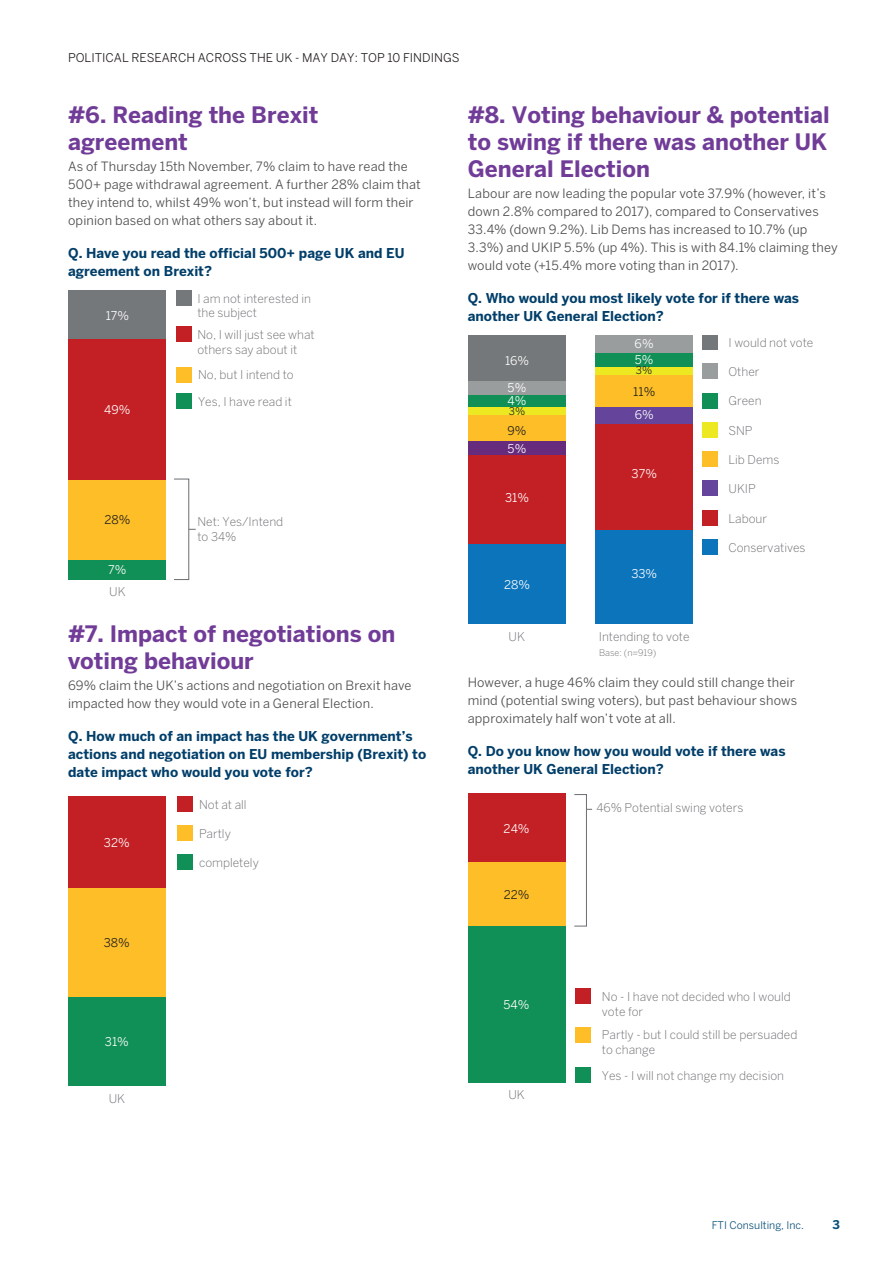
<style>
.page{position:relative;width:893px;height:1263px;background:#fff}
.page>*{position:absolute;margin:0;border:0;box-sizing:border-box;transform-origin:0 0}
.First_subhead{font:700 22.5px/27px "Benton Sans";color:#713c98}
.Graph_Title{font:700 13.5px/18px "Benton Sans";color:#003e69}
.Body_text{font:12.75px/18px "Benton Sans";letter-spacing:.01em;color:#4b4c4d}
.t1{font:300 12px/14.4px "Benton Sans";color:#6c6d70}
.Running_Head{font:12px "Benton Sans";color:#231f20}
.t2{font:12px "Benton Sans";letter-spacing:.005em;color:#fff}
.Folio{font:700 12px "Benton Sans";color:#0a5079}
.Folio-2{font:10.5px "Benton Sans";color:#0a5079}
.t3{font:10.5px "Benton Sans";color:#231f20}
.t4{font:300 9px "Benton Sans";color:#6c6d70}
</style>
<div class="page">
<div style="left:176px;top:290px;width:15px;height:16px;background:#75787a"></div>
<div style="left:176px;top:327px;width:15px;height:15px;background:#c22025"></div>
<div style="left:177px;top:367px;width:15px;height:15px;background:#fdbe28"></div>
<div style="left:177px;top:394px;width:15px;height:15px;background:#108f56"></div>
<div style="left:69px;top:559px;width:97px;height:20px;background:#108f56"></div>
<div style="left:69px;top:479px;width:97px;height:80px;background:#fdbe28"></div>
<div style="left:69px;top:339px;width:97px;height:140px;background:#c22025"></div>
<div style="left:69px;top:290px;width:97px;height:49px;background:#75787a"></div>
<div style="left:174px;top:479px;width:15px;height:101px;border:1px solid #6c6d70"></div>
<div style="left:178px;top:797px;width:15px;height:15px;background:#c22025"></div>
<div style="left:178px;top:825px;width:15px;height:16px;background:#fdbe28"></div>
<div style="left:178px;top:854px;width:15px;height:15px;background:#108f56"></div>
<div style="left:68px;top:997px;width:98px;height:88px;background:#108f56"></div>
<div style="left:68px;top:888px;width:98px;height:109px;background:#fdbe28"></div>
<div style="left:68px;top:797px;width:98px;height:91px;background:#c22025"></div>
<div style="left:702px;top:335px;width:15px;height:15px;background:#75787a"></div>
<div style="left:702px;top:364px;width:15px;height:15px;background:#9a9d9e"></div>
<div style="left:702px;top:393px;width:15px;height:15px;background:#108f56"></div>
<div style="left:702px;top:422px;width:15px;height:16px;background:#ece822"></div>
<div style="left:702px;top:451px;width:15px;height:16px;background:#fdbe28"></div>
<div style="left:702px;top:481px;width:15px;height:15px;background:#65449b"></div>
<div style="left:702px;top:510px;width:15px;height:15px;background:#c22025"></div>
<div style="left:702px;top:539px;width:15px;height:16px;background:#0b74bb"></div>
<div style="left:468px;top:544px;width:98px;height:80px;background:#0b74bb"></div>
<div style="left:468px;top:455px;width:98px;height:89px;background:#c22025"></div>
<div style="left:468px;top:441px;width:98px;height:14px;background:#662b7c"></div>
<div style="left:468px;top:415px;width:98px;height:26px;background:#fdbe28"></div>
<div style="left:468px;top:406px;width:98px;height:9px;background:#ece822"></div>
<div style="left:468px;top:395px;width:98px;height:11px;background:#108f56"></div>
<div style="left:468px;top:381px;width:98px;height:14px;background:#9a9d9e"></div>
<div style="left:468px;top:335px;width:98px;height:46px;background:#75787a"></div>
<div style="left:595px;top:530px;width:98px;height:94px;background:#0b74bb"></div>
<div style="left:595px;top:424px;width:98px;height:106px;background:#c22025"></div>
<div style="left:595px;top:406px;width:98px;height:18px;background:#65449b"></div>
<div style="left:595px;top:375px;width:98px;height:31px;background:#fdbe28"></div>
<div style="left:595px;top:366px;width:98px;height:9px;background:#ece822"></div>
<div style="left:595px;top:352px;width:98px;height:14px;background:#108f56"></div>
<div style="left:595px;top:335px;width:98px;height:17px;background:#9a9d9e"></div>
<div style="left:575px;top:989px;width:16px;height:15px;background:#c22025"></div>
<div style="left:575px;top:1027px;width:16px;height:15px;background:#fdbe28"></div>
<div style="left:575px;top:1067px;width:16px;height:16px;background:#108f56"></div>
<div style="left:468px;top:926px;width:98px;height:156px;background:#108f56"></div>
<div style="left:468px;top:862px;width:98px;height:64px;background:#fdbe28"></div>
<div style="left:468px;top:793px;width:98px;height:69px;background:#c22025"></div>
<div style="left:574px;top:794px;width:13px;height:132px;border:1px solid #6c6d70"></div>
<p class="Running_Head" style="left:68px;top:51px;width:393px">POLITICAL RESEARCH ACROSS THE UK - MAY DAY: TOP 10 FINDINGS</p>
<p class="First_subhead" style="left:68px;top:101px;width:252px">#6. Reading the Brexit agreement</p>
<p class="Body_text" style="left:68px;top:157px;width:354px">As of Thursday 15th November, 7% claim to have read the 500+ page withdrawal agreement. A further 28% claim that they intend to, whilst 49% won’t, but instead will form their opinion based on what others say about it.</p>
<p class="Graph_Title" style="left:68px;top:244px;width:338px">Q. Have you read the official 500+ page UK and EU agreement on Brexit?</p>
<p class="t2" style="left:106px;top:308px;width:25px">17%</p>
<p class="t2" style="left:104px;top:403px;width:28px">49%</p>
<p class="Running_Head" style="left:104px;top:513px;width:28px">28%</p>
<p class="t2" style="left:108px;top:563px;width:20px">7%</p>
<p class="t1" style="left:109px;top:585px;width:18px">UK</p>
<p class="t1" style="left:197px;top:291px;width:115px">I am not interested in the subject</p>
<p class="t1" style="left:197px;top:328px;width:119px">No, I will just see what others say about it</p>
<p class="t1" style="left:198px;top:368px;width:97px">No, but I intend to</p>
<p class="t1" style="left:198px;top:394px;width:95px">Yes, I have read it</p>
<p class="t1" style="left:197px;top:515px;width:87px">Net: Yes/Intend to 34%</p>
<p class="First_subhead" style="left:68px;top:620px;width:329px">#7. Impact of negotiations on voting behaviour</p>
<p class="Body_text" style="left:68px;top:676px;width:345px">69% claim the UK’s actions and negotiation on Brexit have impacted how they would vote in a General Election.</p>
<p class="Graph_Title" style="left:68px;top:726px;width:360px">Q. How much of an impact has the UK government’s actions and negotiation on EU membership (Brexit) to date impact who would you vote for?</p>
<p class="t2" style="left:104px;top:835px;width:27px">32%</p>
<p class="Running_Head" style="left:104px;top:935px;width:28px">38%</p>
<p class="t1" style="left:199px;top:797px;width:49px">Not at all</p>
<p class="t1" style="left:199px;top:826px;width:33px">Partly</p>
<p class="t1" style="left:199px;top:855px;width:61px">completely</p>
<p class="First_subhead" style="left:468px;top:101px;width:364px;text-align:justify">#8. Voting behaviour &amp; potential to swing if there was another UK General Election</p>
<p class="Body_text" style="left:468px;top:184px;width:372px">Labour are now leading the popular vote 37.9% (however, it’s down 2.8% compared to 2017), compared to Conservatives 33.4% (down 9.2%). Lib Dems has increased to 10.7% (up 3.3%) and UKIP 5.5% (up 4%). This is with 84.1% claiming they would vote (+15.4% more voting than in 2017).</p>
<p class="Graph_Title" style="left:468px;top:289px;width:333px">Q. Who would you most likely vote for if there was another UK General Election?</p>
<p class="t2" style="left:505px;top:354px;width:26px">16%</p>
<p class="t2" style="left:508px;top:381px;width:20px">5%</p>
<p class="t2" style="left:507px;top:393px;width:20px">4%</p>
<p class="t3" style="left:509px;top:405px;width:18px">3%</p>
<p class="Running_Head" style="left:507px;top:424px;width:21px">9%</p>
<p class="t2" style="left:508px;top:441px;width:20px">5%</p>
<p class="t2" style="left:505px;top:491px;width:25px">31%</p>
<p class="t2" style="left:504px;top:577px;width:28px">28%</p>
<p class="t1" style="left:508px;top:629px;width:18px">UK</p>
<p class="t2" style="left:635px;top:336px;width:21px">6%</p>
<p class="t2" style="left:635px;top:353px;width:20px">5%</p>
<p class="t3" style="left:636px;top:364px;width:18px">3%</p>
<p class="Running_Head" style="left:633px;top:384px;width:24px">11%</p>
<p class="t2" style="left:635px;top:408px;width:21px">6%</p>
<p class="t2" style="left:632px;top:467px;width:27px">37%</p>
<p class="t2" style="left:631px;top:566px;width:27px">33%</p>
<p class="t1" style="left:599px;top:629px;width:92px">Intending to vote</p>
<p class="t4" style="left:599px;top:647px;width:59px">Base: (n=919)</p>
<p class="t1" style="left:728px;top:335px;width:86px">I would not vote</p>
<p class="t1" style="left:728px;top:364px;width:32px">Other</p>
<p class="t1" style="left:728px;top:394px;width:35px">Green</p>
<p class="t1" style="left:728px;top:423px;width:26px">SNP</p>
<p class="t1" style="left:728px;top:452px;width:52px">Lib Dems</p>
<p class="t1" style="left:728px;top:481px;width:29px">UKIP</p>
<p class="t1" style="left:728px;top:511px;width:40px">Labour</p>
<p class="t1" style="left:728px;top:540px;width:79px">Conservatives</p>
<p class="Body_text" style="left:468px;top:673px;width:331px">However, a huge 46% claim they could still change their mind (potential swing voters), but past behaviour shows approximately half won’t vote at all.</p>
<p class="Graph_Title" style="left:468px;top:742px;width:319px">Q. Do you know how you would vote if there was another UK General Election?</p>
<p class="t2" style="left:504px;top:821px;width:28px">24%</p>
<p class="Running_Head" style="left:504px;top:888px;width:27px">22%</p>
<p class="t1" style="left:596px;top:800px;width:148px">46% Potential swing voters</p>
<p class="t2" style="left:105px;top:1034px;width:25px">31%</p>
<p class="t1" style="left:109px;top:1091px;width:18px">UK</p>
<p class="t2" style="left:504px;top:998px;width:27px">54%</p>
<p class="t1" style="left:508px;top:1088px;width:18px">UK</p>
<p class="t1" style="left:602px;top:989px;width:190px">No - I have not decided who I would vote for</p>
<p class="t1" style="left:602px;top:1028px;width:197px">Partly - but I could still be persuaded to change</p>
<p class="t1" style="left:602px;top:1068px;width:184px">Yes - I will not change my decision</p>
<p class="Folio-2" style="left:712px;top:1218px;width:94px">FTI Consulting, Inc.</p>
<p class="Folio" style="left:832px;top:1217px;width:9px">3</p>
</div>
